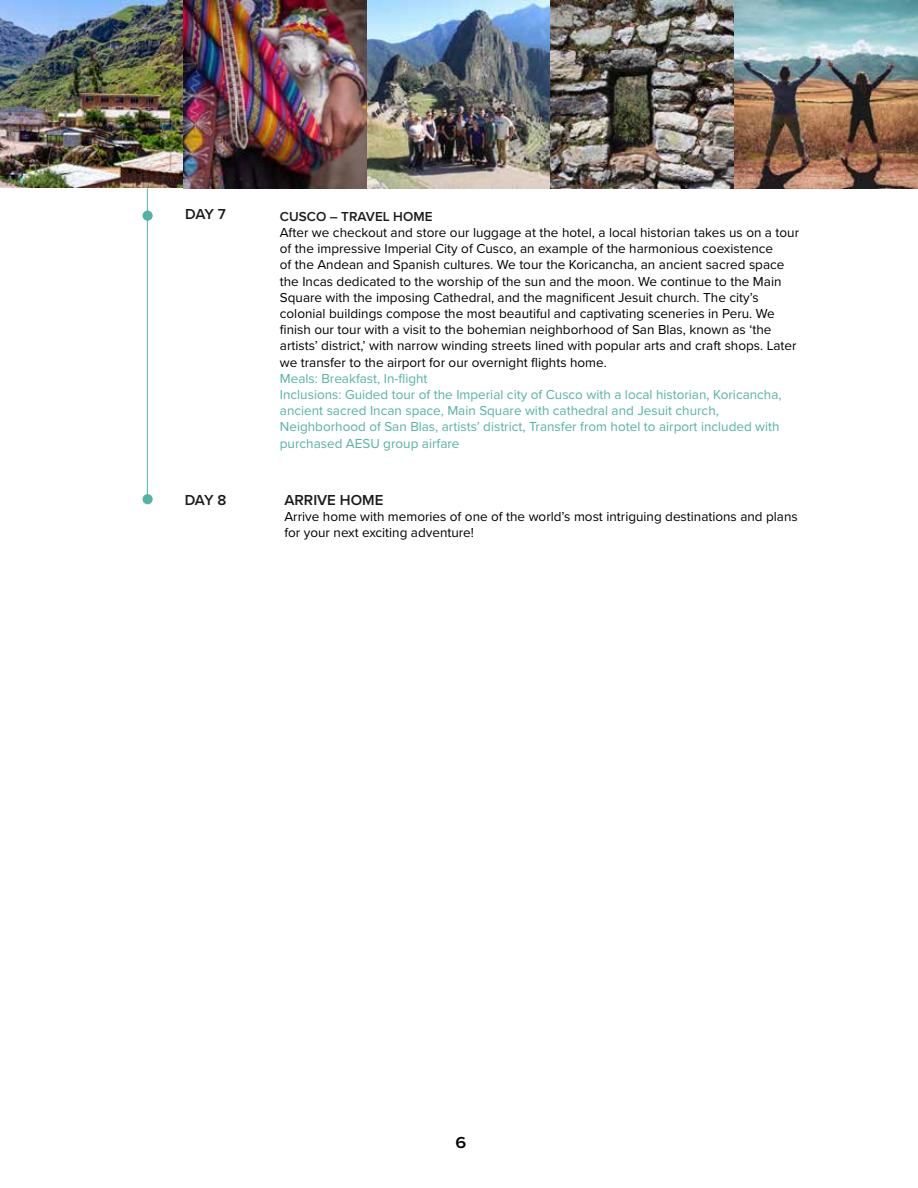
<style>
.page{position:relative;width:918px;height:1188px;background:#fff}
.page>*{position:absolute;margin:0;border:0;box-sizing:border-box;transform-origin:0 0}
.t1{font:600 16.5px "Proxima Nova";color:#000101;scale:1.1 1}
.t2{font:600 15px "Proxima Nova";color:#1a1a1a}
.t3{font:13.5px/16.2px "Proxima Nova";color:#000}
.t4{font:13.5px/16.2px "Proxima Nova";color:#52b3a7}
.t5{font:600 13.5px "Proxima Nova";color:#1a1a1a}
</style>
<div class="page">
<hr style="left:147px;top:188px;width:1px;height:314px;background:#52b3a7">
<img style="left:0;top:0;width:918px;height:188px">
<div style="left:143px;top:211px;width:10px;height:10px;background:#52b3a7;border-radius:50%"></div>
<div style="left:143px;top:494px;width:10px;height:10px;background:#52b3a7;border-radius:50%"></div>
<p class="t2" style="left:185px;top:203px;width:42px">DAY 7</p>
<p class="t5" style="left:280px;top:206px;width:154px">CUSCO – TRAVEL HOME</p>
<p class="t3" style="left:280px;top:224px;width:521px">After we checkout and store our luggage at the hotel, a local historian takes us on a tour of the impressive Imperial City of Cusco, an example of the harmonious coexistence<br>of the Andean and Spanish cultures. We tour the Koricancha, an ancient sacred space the Incas dedicated to the worship of the sun and the moon. We continue to the Main Square with the imposing Cathedral, and the magnificent Jesuit church. The city’s colonial buildings compose the most beautiful and captivating sceneries in Peru. We finish our tour with a visit to the bohemian neighborhood of San Blas, known as ‘the artists’ district,’ with narrow winding streets lined with popular arts and craft shops. Later we transfer to the airport for our overnight flights home.</p>
<p class="t4" style="left:280px;top:370px;width:503px">Meals: Breakfast, In-flight<br>Inclusions: Guided tour of the Imperial city of Cusco with a local historian, Koricancha, ancient sacred Incan space, Main Square with cathedral and Jesuit church, Neighborhood of San Blas, artists’ district, Transfer from hotel to airport included with purchased AESU group airfare</p>
<p class="t2" style="left:185px;top:489px;width:43px">DAY 8</p>
<p class="t2" style="left:284px;top:488px;width:100px">ARRIVE HOME</p>
<p class="t3" style="left:284px;top:508px;width:515px">Arrive home with memories of one of the world’s most intriguing destinations and plans for your next exciting adventure!</p>
<p class="t1" style="left:456px;top:1130px;width:11px">6</p>
</div>
